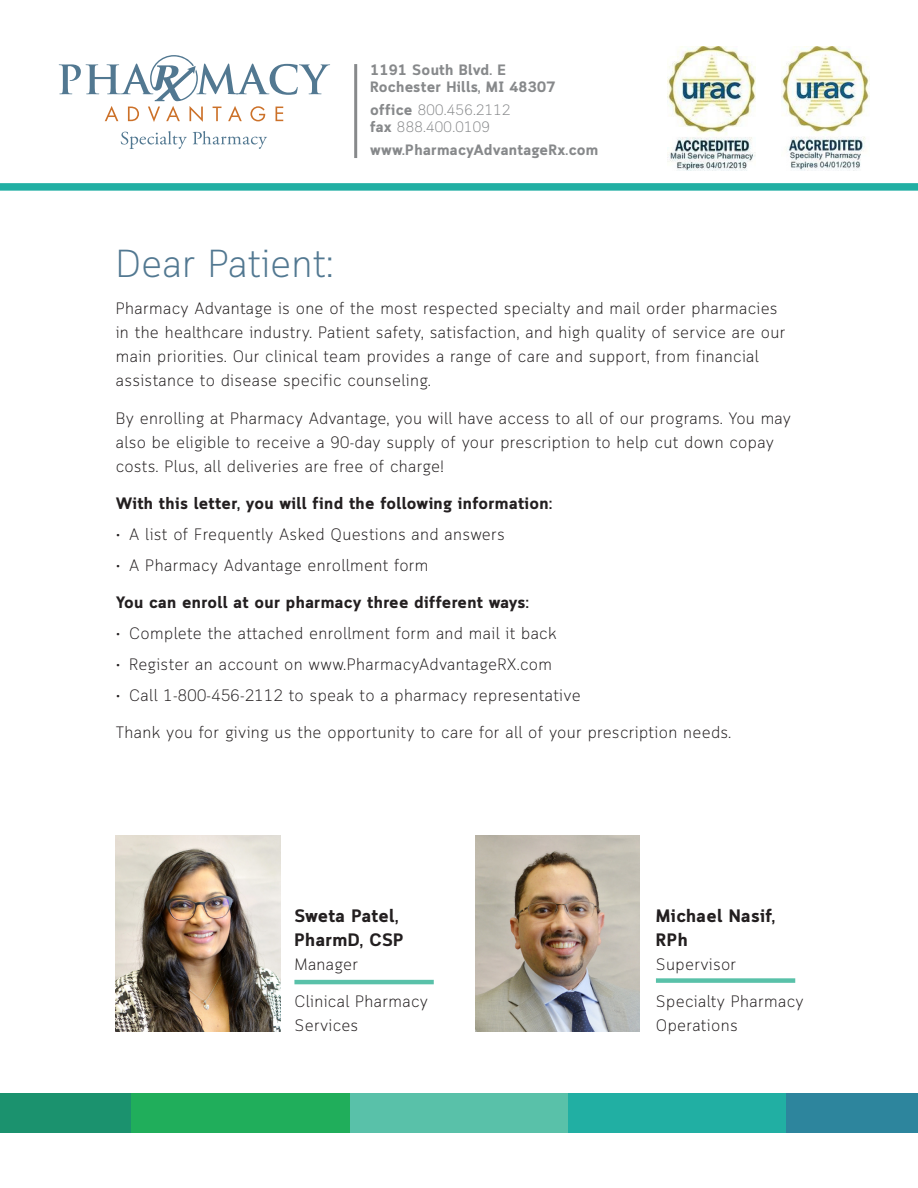
<style>
.page{position:relative;width:918px;height:1188px;background:#fff}
.page>*{position:absolute;margin:0;border:0;box-sizing:border-box;transform-origin:0 0}
.t1{font:300 39px "Cloud";color:#527891}
.t2{font:700 18px/24px "Cloud";letter-spacing:.02em;color:#231f20}
.t3{font:300 16.5px/24px "Cloud";letter-spacing:.02em;color:#231f20}
.t4{font:700 16.5px "Cloud";letter-spacing:.02em;color:#231f20}
.t5{font:700 15px/16.5px "Cloud";letter-spacing:.02em;color:#87898b}
.t6{font:300 15px/16.5px "Cloud";letter-spacing:.02em;color:#87898b}
.s1{font-weight:700}
</style>
<div class="page">
<svg style="left:59px;top:55px;width:271px;height:67px"></svg>
<svg style="left:121px;top:131px;width:66px;height:18px"></svg>
<svg style="left:193px;top:131px;width:74px;height:18px"></svg>
<div style="left:0;top:183px;width:918px;height:8px;background:#21afa3"></div>
<div style="left:0;top:1093px;width:131px;height:40px;background:#1b926e"></div>
<div style="left:131px;top:1093px;width:219px;height:40px;background:#20ae5b"></div>
<div style="left:350px;top:1093px;width:218px;height:40px;background:#59c1a9"></div>
<div style="left:568px;top:1093px;width:219px;height:40px;background:#21afa3"></div>
<div style="left:787px;top:1093px;width:131px;height:40px;background:#2d859d"></div>
<img style="left:476px;top:836px;width:164px;height:195px">
<img style="left:116px;top:836px;width:164px;height:195px">
<hr style="left:294px;top:980px;width:140px;height:4px;background:#59c1a9">
<div style="left:656px;top:978px;width:139px;height:5px;background:#59c1a9"></div>
<img style="left:667px;top:47px;width:88px;height:124px">
<img style="left:781px;top:47px;width:89px;height:123px">
<hr style="left:354px;top:64px;width:3px;height:94px;background:#87898b">
<p class="t5" style="left:370px;top:63px;width:187px">1191 South Blvd. E<br>Rochester Hills, MI 48307</p>
<p class="t6" style="left:370px;top:103px;width:142px"><span class="s1">office</span> 800.456.2112 <span class="s1">fax</span> 888.400.0109</p>
<p class="t5" style="left:370px;top:143px;width:230px">www.PharmacyAdvantageRx.com</p>
<p class="t1" style="left:116px;top:240px;width:219px">Dear Patient:</p>
<p class="t3" style="left:116px;top:298px;width:671px">Pharmacy Advantage is one of the most respected specialty and mail order pharmacies in the healthcare industry. Patient safety, satisfaction, and high quality of service are our main priorities. Our clinical team provides a range of care and support, from financial assistance to disease specific counseling.</p>
<p class="t3" style="left:116px;top:407px;width:677px">By enrolling at Pharmacy Advantage, you will have access to all of our programs. You may also be eligible to receive a 90-day supply of your prescription to help cut down copay costs. Plus, all deliveries are free of charge!</p>
<p class="t4" style="left:116px;top:493px;width:438px">With this letter, you will find the following information:</p>
<p class="t3" style="left:116px;top:523px;width:390px">• A list of Frequently Asked Questions and answers</p>
<p class="t3" style="left:116px;top:554px;width:314px">• A Pharmacy Advantage enrollment form</p>
<p class="t4" style="left:116px;top:592px;width:415px">You can enroll at our pharmacy three different ways:</p>
<p class="t3" style="left:116px;top:622px;width:442px">• Complete the attached enrollment form and mail it back</p>
<p class="t3" style="left:116px;top:653px;width:438px">• Register an account on www.PharmacyAdvantageRX.com</p>
<p class="t3" style="left:116px;top:684px;width:467px">• Call 1-800-456-2112 to speak to a pharmacy representative</p>
<p class="t3" style="left:116px;top:721px;width:617px">Thank you for giving us the opportunity to care for all of your prescription needs.</p>
<p class="t2" style="left:294px;top:905px;width:111px">Sweta Patel,<br>PharmD, CSP</p>
<p class="t3" style="left:294px;top:953px;width:65px">Manager</p>
<p class="t3" style="left:294px;top:990px;width:135px">Clinical Pharmacy<br>Services</p>
<p class="t2" style="left:656px;top:905px;width:121px">Michael Nasif,<br>RPh</p>
<p class="t3" style="left:656px;top:953px;width:82px">Supervisor</p>
<p class="t3" style="left:656px;top:990px;width:149px">Specialty Pharmacy<br>Operations</p>
</div>
